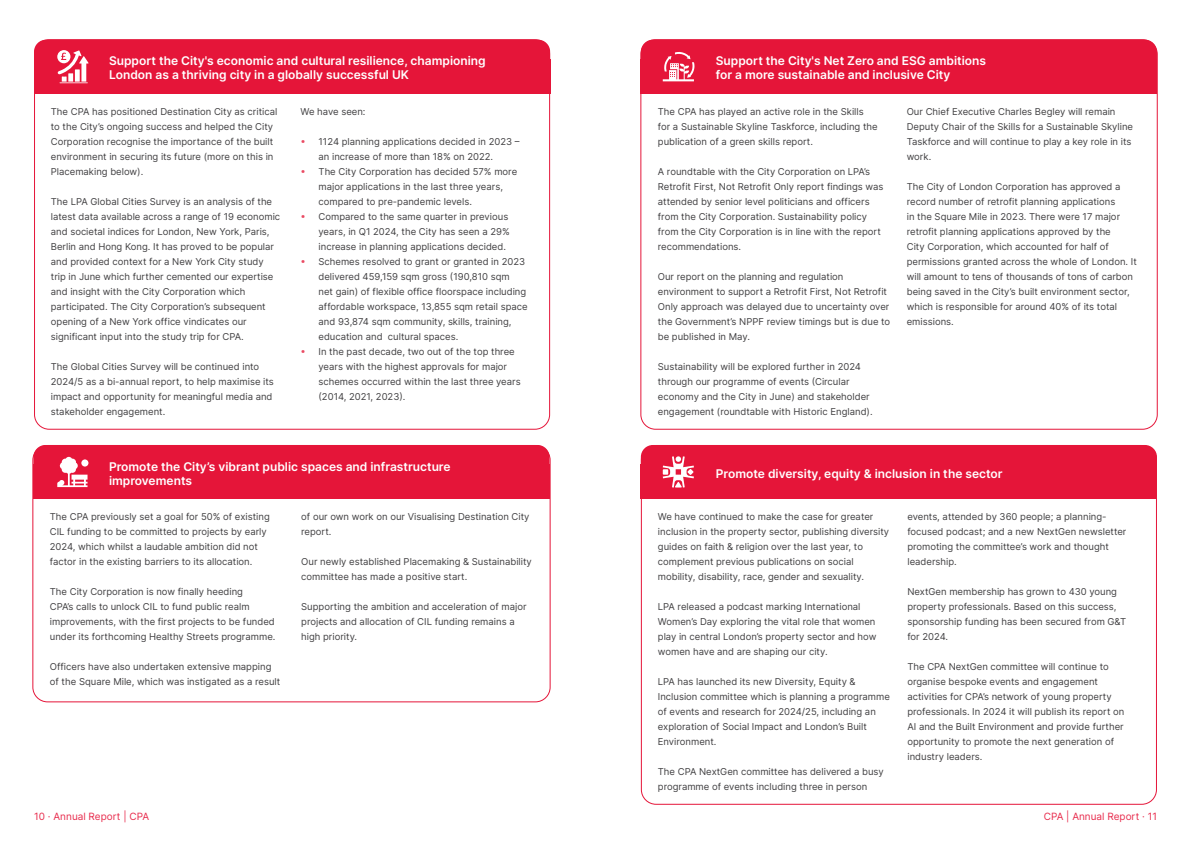
<style>
.page{position:relative;width:1191px;height:842px;background:#fff}
.page>*{position:absolute;margin:0;border:0;box-sizing:border-box;transform-origin:0 0}
.t1{font:600 12px/14px "Inter";color:#fff}
.t2{font:10px "Inter";color:#e82c4d}
.t3{font:9.5px/15px "Inter";color:#414042}
.s1{color:#ea4b63}
</style>
<div class="page">
<div style="left:33px;top:445px;width:516px;height:44px;background:#e51539;border-radius:12px"></div>
<div style="left:33px;top:464px;width:516px;height:35px;background:#e51539"></div>
<div style="left:641px;top:40px;width:516px;height:44px;background:#e51539;border-radius:12px"></div>
<div style="left:641px;top:59px;width:516px;height:35px;background:#e51539"></div>
<div style="left:34px;top:40px;width:516px;height:44px;background:#e51539;border-radius:12px"></div>
<div style="left:34px;top:59px;width:516px;height:35px;background:#e51539"></div>
<div style="left:641px;top:445px;width:516px;height:44px;background:#e51539;border-radius:12px"></div>
<div style="left:641px;top:464px;width:516px;height:35px;background:#e51539"></div>
<svg style="left:57px;top:50px;width:32px;height:33px"></svg>
<svg style="left:663px;top:456px;width:31px;height:32px"></svg>
<svg style="left:663px;top:52px;width:31px;height:29px"></svg>
<svg style="left:57px;top:457px;width:30px;height:30px"></svg>
<div style="left:81px;top:459px;width:7px;height:8px;background:#fff;border-radius:50%"></div>
<p class="t1" style="left:109px;top:53px;width:378px">Support the City's economic and cultural resilience, championing<br>London as a thriving city in a globally successful UK</p>
<p class="t3" style="left:51px;top:104px;width:228px">The CPA has positioned Destination City as critical to the City’s ongoing success and helped the City Corporation recognise the importance of the built environment in securing its future (more on this in Placemaking below).</p>
<p class="t3" style="left:51px;top:194px;width:231px">The LPA Global Cities Survey is an analysis of the latest data available across a range of 19 economic and societal indices for London, New York, Paris, Berlin and Hong Kong. It has proved to be popular and provided context for a New York City study trip in June which further cemented our expertise and insight with the City Corporation which participated. The City Corporation’s subsequent opening of a New York office vindicates our significant input into the study trip for CPA.</p>
<p class="t3" style="left:51px;top:359px;width:224px">The Global Cities Survey will be continued into 2024/5 as a bi-annual report, to help maximise its impact and opportunity for meaningful media and stakeholder engagement.</p>
<p class="t3" style="left:300px;top:104px;width:67px">We have seen:</p>
<p class="t3" style="left:318px;top:134px;width:202px;text-indent:-18px"><span class="s1">•</span> 1124 planning applications decided in 2023 – an increase of more than 18% on 2022.</p>
<p class="t3" style="left:318px;top:164px;width:200px;text-indent:-18px"><span class="s1">•</span> The City Corporation has decided 57% more major applications in the last three years, compared to pre-pandemic levels.</p>
<p class="t3" style="left:318px;top:209px;width:193px;text-indent:-18px"><span class="s1">•</span> Compared to the same quarter in previous years, in Q1 2024, the City has seen a 29% increase in planning applications decided.</p>
<p class="t3" style="left:318px;top:254px;width:211px;text-indent:-18px"><span class="s1">•</span> Schemes resolved to grant or granted in 2023 delivered 459,159 sqm gross (190,810 sqm<br>net gain) of flexible office floorspace including affordable workspace, 13,855 sqm retail space and 93,874 sqm community, skills, training, education and cultural spaces.</p>
<p class="t3" style="left:318px;top:344px;width:204px;text-indent:-18px"><span class="s1">•</span> In the past decade, two out of the top three years with the highest approvals for major schemes occurred within the last three years (2014, 2021, 2023).</p>
<p class="t1" style="left:109px;top:459px;width:343px">Promote the City’s vibrant public spaces and infrastructure improvements</p>
<p class="t3" style="left:50px;top:509px;width:221px">The CPA previously set a goal for 50% of existing CIL funding to be committed to projects by early 2024, which whilst a laudable ambition did not factor in the existing barriers to its allocation.</p>
<p class="t3" style="left:50px;top:584px;width:227px">The City Corporation is now finally heeding<br>CPA’s calls to unlock CIL to fund public realm improvements, with the first projects to be funded under its forthcoming Healthy Streets programme.</p>
<p class="t3" style="left:50px;top:659px;width:232px">Officers have also undertaken extensive mapping of the Square Mile, which was instigated as a result</p>
<p class="t3" style="left:301px;top:509px;width:230px">of our own work on our Visualising Destination City report.</p>
<p class="t3" style="left:301px;top:554px;width:232px">Our newly established Placemaking &amp; Sustainability committee has made a positive start.</p>
<p class="t3" style="left:301px;top:599px;width:227px">Supporting the ambition and acceleration of major projects and allocation of CIL funding remains a high priority.</p>
<p class="t1" style="left:716px;top:54px;width:272px">Support the City's Net Zero and ESG ambitions for a more sustainable and inclusive City</p>
<p class="t3" style="left:658px;top:104px;width:221px">The CPA has played an active role in the Skills for a Sustainable Skyline Taskforce, including the publication of a green skills report.</p>
<p class="t3" style="left:658px;top:164px;width:227px">A roundtable with the City Corporation on LPA’s Retrofit First, Not Retrofit Only report findings was attended by senior level politicians and officers from the City Corporation. Sustainability policy from the City Corporation is in line with the report recommendations.</p>
<p class="t3" style="left:658px;top:269px;width:234px">Our report on the planning and regulation environment to support a Retrofit First, Not Retrofit Only approach was delayed due to uncertainty over the Government’s NPPF review timings but is due to be published in May.</p>
<p class="t3" style="left:658px;top:359px;width:216px">Sustainability will be explored further in 2024 through our programme of events (Circular economy and the City in June) and stakeholder engagement (roundtable with Historic England).</p>
<p class="t3" style="left:906px;top:104px;width:228px">Our Chief Executive Charles Begley will remain Deputy Chair of the Skills for a Sustainable Skyline Taskforce and will continue to play a key role in its work.</p>
<p class="t3" style="left:906px;top:179px;width:232px">The City of London Corporation has approved a record number of retrofit planning applications<br>in the Square Mile in 2023. There were 17 major retrofit planning applications approved by the<br>City Corporation, which accounted for half of permissions granted across the whole of London. It will amount to tens of thousands of tons of carbon being saved in the City’s built environment sector, which is responsible for around 40% of its total emissions.</p>
<p class="t1" style="left:716px;top:466px;width:288px">Promote diversity, equity &amp; inclusion in the sector</p>
<p class="t3" style="left:658px;top:509px;width:233px">We have continued to make the case for greater inclusion in the property sector, publishing diversity guides on faith &amp; religion over the last year, to complement previous publications on social mobility, disability, race, gender and sexuality.</p>
<p class="t3" style="left:658px;top:599px;width:220px">LPA released a podcast marking International Women’s Day exploring the vital role that women play in central London’s property sector and how women have and are shaping our city.</p>
<p class="t3" style="left:658px;top:674px;width:233px">LPA has launched its new Diversity, Equity &amp; Inclusion committee which is planning a programme of events and research for 2024/25, including an exploration of Social Impact and London’s Built Environment.</p>
<p class="t3" style="left:658px;top:764px;width:227px">The CPA NextGen committee has delivered a busy programme of events including three in person</p>
<p class="t3" style="left:907px;top:509px;width:220px">events, attended by 360 people; a planning&shy;focused podcast; and a new NextGen newsletter promoting the committee’s work and thought leadership.</p>
<p class="t3" style="left:907px;top:584px;width:220px">NextGen membership has grown to 430 young property professionals. Based on this success, sponsorship funding has been secured from G&amp;T for 2024.</p>
<p class="t3" style="left:907px;top:659px;width:218px">The CPA NextGen committee will continue to organise bespoke events and engagement activities for CPA’s network of young property professionals. In 2024 it will publish its report on AI and the Built Environment and provide further opportunity to promote the next generation of industry leaders.</p>
<p class="t2" style="left:34px;top:809px;width:116px">10 · Annual Report | CPA</p>
<p class="t2" style="left:1043px;top:809px;width:115px">CPA | Annual Report · 11</p>
</div>
